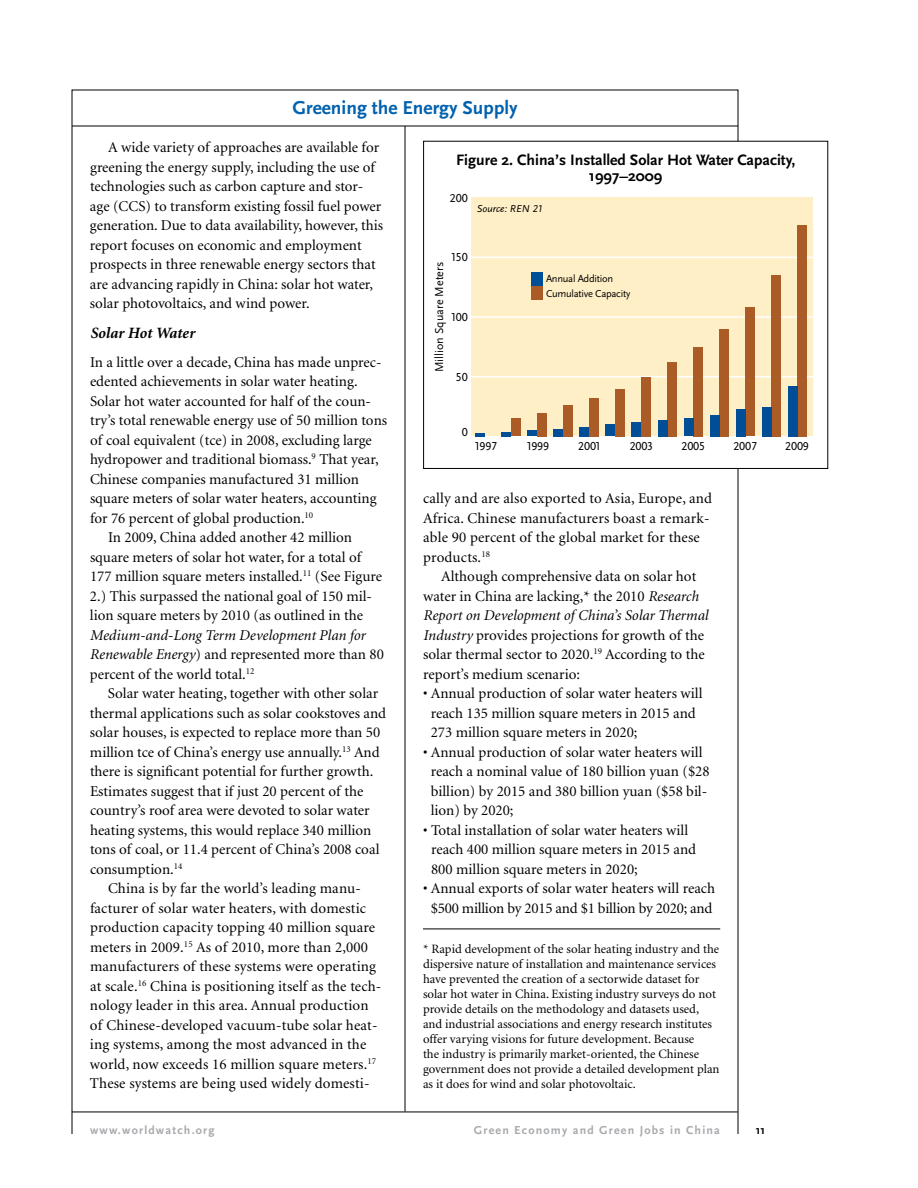
<style>
.page{position:relative;width:918px;height:1188px;background:#fff}
.page>*{position:absolute;margin:0;border:0;box-sizing:border-box;transform-origin:0 0}
.t1{font:700 19.5px "Scala Sans";color:#0061af}
.t2{font:700 15.75px/16.5px "Scala Sans";color:#000;text-align:center}
.t3{font:italic 700 15.75px "Minion";color:#000}
.t4{font:15px/19.5px "Minion";color:#000}
.t5{font:italic 15px/19.5px "Minion";color:#000}
.t6{font:12.75px/15px "Minion";color:#000}
.t7{font:700 12px "Scala Sans";letter-spacing:.1em;color:#a7a9ac}
.t8{font:12px "Scala Sans Caps";letter-spacing:-.01em;color:#000}
.t9{font:12px "Scala Sans";color:#000}
.t10{font:700 12px "Scala Sans";color:#000}
.t11{font:10.5px/15px "Scala Sans";letter-spacing:-.025em;color:#000}
.t12{font:italic 10.5px "Scala Sans";color:#000}
.s1{font-style:normal}
.s2{font-family:"Scala Sans Caps"}
.s3{font-style:italic}
</style>
<div class="page">
<hr style="left:72px;top:126px;width:666px;height:1px;background:#000">
<hr style="left:405px;top:126px;width:1px;height:985px;background:#000">
<hr style="left:72px;top:1112px;width:666px;height:1px;background:#000">
<hr style="left:423px;top:929px;width:297px;height:1px;background:#000">
<div style="left:471px;top:198px;width:341px;height:238px;background:#ffefc6"></div>
<hr style="left:470px;top:376px;width:349px;height:1px;background:#fff">
<hr style="left:470px;top:316px;width:349px;height:2px;background:#fff">
<hr style="left:470px;top:257px;width:349px;height:1px;background:#fff">
<div style="left:511px;top:419px;width:9px;height:17px;background:#aa5b26"></div>
<div style="left:537px;top:413px;width:9px;height:23px;background:#aa5b26"></div>
<div style="left:563px;top:405px;width:9px;height:31px;background:#aa5b26"></div>
<div style="left:589px;top:398px;width:9px;height:38px;background:#aa5b26"></div>
<div style="left:615px;top:389px;width:9px;height:47px;background:#aa5b26"></div>
<div style="left:641px;top:377px;width:9px;height:59px;background:#aa5b26"></div>
<div style="left:667px;top:362px;width:9px;height:74px;background:#aa5b26"></div>
<div style="left:693px;top:347px;width:10px;height:89px;background:#aa5b26"></div>
<div style="left:719px;top:329px;width:10px;height:107px;background:#aa5b26"></div>
<div style="left:745px;top:308px;width:10px;height:128px;background:#aa5b26"></div>
<div style="left:771px;top:275px;width:10px;height:161px;background:#aa5b26"></div>
<div style="left:797px;top:225px;width:10px;height:211px;background:#aa5b26"></div>
<svg style="left:476px;top:433px;width:9px;height:3px"></svg>
<svg style="left:502px;top:432px;width:9px;height:4px"></svg>
<div style="left:528px;top:430px;width:9px;height:6px;background:#004e96"></div>
<div style="left:554px;top:429px;width:9px;height:7px;background:#004e96"></div>
<div style="left:580px;top:427px;width:9px;height:9px;background:#004e96"></div>
<div style="left:606px;top:425px;width:9px;height:11px;background:#004e96"></div>
<div style="left:632px;top:422px;width:9px;height:14px;background:#004e96"></div>
<div style="left:658px;top:420px;width:9px;height:16px;background:#004e96"></div>
<div style="left:684px;top:419px;width:9px;height:17px;background:#004e96"></div>
<div style="left:710px;top:415px;width:9px;height:21px;background:#004e96"></div>
<div style="left:736px;top:409px;width:9px;height:27px;background:#004e96"></div>
<div style="left:762px;top:407px;width:9px;height:29px;background:#004e96"></div>
<div style="left:788px;top:386px;width:9px;height:50px;background:#004e96"></div>
<div style="left:531px;top:272px;width:12px;height:14px;background:#004e96"></div>
<div style="left:531px;top:286px;width:12px;height:13px;background:#aa5b26"></div>
<div style="left:423px;top:141px;width:405px;height:328px;border:1px solid #000"></div>
<h1 class="t1" style="left:292px;top:97px;width:227px">Greening the Energy Supply</h1>
<p class="t4" style="left:90px;top:138px;width:295px;text-indent:18px">A wide variety of approaches are available for greening the energy supply, including the use of technologies such as carbon capture and stor&shy;age (CCS) to transform existing fossil fuel power generation. Due to data availability, however, this report focuses on economic and employment prospects in three renewable energy sectors that are advancing rapidly in China: solar hot water, solar photovoltaics, and wind power.</p>
<p class="t3" style="left:90px;top:325px;width:106px">Solar Hot Water</p>
<p class="t4" style="left:90px;top:353px;width:293px">In a little over a decade, China has made unprec-</p>
<p class="t4" style="left:90px;top:372px;width:269px">edented achievements in solar water heating.</p>
<p class="t4" style="left:90px;top:392px;width:283px">Solar hot water accounted for half of the coun-</p>
<p class="t4" style="left:90px;top:411px;width:299px">try’s total renewable energy use of 50 million tons</p>
<p class="t4" style="left:90px;top:431px;width:283px">of coal equivalent (tce) in 2008, excluding large</p>
<p class="t4" style="left:90px;top:450px;width:290px">hydropower and traditional biomass.<sup>9</sup> That year,</p>
<p class="t4" style="left:90px;top:470px;width:271px">Chinese companies manufactured 31 million</p>
<p class="t4" style="left:90px;top:489px;width:288px">square meters of solar water heaters, accounting</p>
<p class="t4" style="left:90px;top:509px;width:225px">for 76 percent of global production.<sup>10</sup></p>
<p class="t4" style="left:108px;top:528px;width:246px">In 2009, China added another 42 million</p>
<p class="t4" style="left:90px;top:548px;width:273px">square meters of solar hot water, for a total of</p>
<p class="t4" style="left:90px;top:567px;width:294px">177 million square meters installed.<sup>11</sup> (See Figure</p>
<p class="t4" style="left:90px;top:587px;width:284px">2.) This surpassed the national goal of 150 mil-</p>
<p class="t4" style="left:90px;top:606px;width:274px">lion square meters by 2010 (as outlined in the</p>
<p class="t5" style="left:90px;top:626px;width:295px">Medium-and-Long Term Development Plan for<br>Renewable Energy<span class="s1">) and represented more than 80 percent of the world total.</span><sup>12</sup></p>
<p class="t4" style="left:108px;top:684px;width:272px">Solar water heating, together with other solar</p>
<p class="t4" style="left:90px;top:704px;width:298px">thermal applications such as solar cookstoves and</p>
<p class="t4" style="left:90px;top:723px;width:292px">solar houses, is expected to replace more than 50</p>
<p class="t4" style="left:90px;top:743px;width:291px">million tce of China’s energy use annually.<sup>13</sup> And</p>
<p class="t4" style="left:90px;top:762px;width:285px">there is significant potential for further growth.</p>
<p class="t4" style="left:90px;top:782px;width:275px">Estimates suggest that if just 20 percent of the</p>
<p class="t4" style="left:90px;top:801px;width:281px">country’s roof area were devoted to solar water</p>
<p class="t4" style="left:90px;top:821px;width:283px">heating systems, this would replace 340 million</p>
<p class="t4" style="left:90px;top:840px;width:291px">tons of coal, or 11.4 percent of China’s 2008 coal</p>
<p class="t4" style="left:90px;top:860px;width:94px">consumption.<sup>14</sup></p>
<p class="t4" style="left:108px;top:879px;width:254px">China is by far the world’s leading manu-</p>
<p class="t4" style="left:90px;top:899px;width:278px">facturer of solar water heaters, with domestic</p>
<p class="t4" style="left:90px;top:918px;width:287px">production capacity topping 40 million square</p>
<p class="t4" style="left:90px;top:938px;width:280px">meters in 2009.<sup>15</sup> As of 2010, more than 2,000</p>
<p class="t4" style="left:90px;top:957px;width:287px">manufacturers of these systems were operating</p>
<p class="t4" style="left:90px;top:977px;width:293px">at scale.<sup>16</sup> China is positioning itself as the tech-</p>
<p class="t4" style="left:90px;top:996px;width:280px">nology leader in this area. Annual production</p>
<p class="t4" style="left:90px;top:1016px;width:289px">of Chinese-developed vacuum-tube solar heat-</p>
<p class="t4" style="left:90px;top:1035px;width:278px">ing systems, among the most advanced in the</p>
<p class="t4" style="left:90px;top:1055px;width:288px">world, now exceeds 16 million square meters.<sup>17</sup></p>
<p class="t4" style="left:90px;top:1074px;width:281px">These systems are being used widely domesti-</p>
<p class="t2" style="left:456px;top:152px;width:341px">Figure 2. China’s Installed Solar Hot Water Capacity,<br>1997–2009</p>
<p class="t8" style="left:450px;top:191px;width:19px">200</p>
<p class="t12" style="left:477px;top:203px;width:68px">Source: REN <span class="s2">21</span></p>
<p class="t8" style="left:451px;top:251px;width:19px">150</p>
<p class="t9" style="left:433px;top:372px;width:112px;rotate:-90deg">Million Square Meters</p>
<p class="t11" style="left:546px;top:272px;width:86px">Annual Addition<br>Cumulative Capacity</p>
<p class="t8" style="left:451px;top:311px;width:19px">100</p>
<p class="t8" style="left:456px;top:370px;width:13px">50</p>
<p class="t8" style="left:462px;top:426px;width:7px">0</p>
<p class="t8" style="left:475px;top:439px;width:24px">1997</p>
<p class="t8" style="left:526px;top:439px;width:24px">1999</p>
<p class="t8" style="left:578px;top:439px;width:24px">2001</p>
<p class="t8" style="left:630px;top:439px;width:25px">2003</p>
<p class="t8" style="left:682px;top:439px;width:25px">2005</p>
<p class="t8" style="left:733px;top:439px;width:25px">2007</p>
<p class="t8" style="left:785px;top:439px;width:25px">2009</p>
<p class="t4" style="left:423px;top:489px;width:291px">cally and are also exported to Asia, Europe, and Africa. Chinese manufacturers boast a remark&shy;able 90 percent of the global market for these products.<sup>18</sup></p>
<p class="t4" style="left:423px;top:567px;width:286px;text-indent:18px">Although comprehensive data on solar hot water in China are lacking,* the 2010 <span class="s3">Research Report on Development of China’s Solar Thermal Industry</span> provides projections for growth of the solar thermal sector to 2020.<sup>19</sup> According to the report’s medium scenario:</p>
<p class="t4" style="left:431px;top:684px;width:273px;text-indent:-8px">• Annual production of solar water heaters will reach 135 million square meters in 2015 and<br>273 million square meters in 2020;</p>
<p class="t4" style="left:431px;top:743px;width:280px;text-indent:-8px">• Annual production of solar water heaters will reach a nominal value of 180 billion yuan ($28 billion) by 2015 and 380 billion yuan ($58 bil&shy;lion) by 2020;</p>
<p class="t4" style="left:431px;top:821px;width:267px;text-indent:-8px">• Total installation of solar water heaters will reach 400 million square meters in 2015 and<br>800 million square meters in 2020;</p>
<p class="t4" style="left:423px;top:879px;width:293px;text-align:center">• Annual exports of solar water heaters will reach $500 million by 2015 and $1 billion by 2020; and</p>
<p class="t6" style="left:423px;top:942px;width:298px">* Rapid development of the solar heating industry and the dispersive nature of installation and maintenance services have prevented the creation of a sectorwide dataset for solar hot water in China. Existing industry surveys do not provide details on the methodology and datasets used, and industrial associations and energy research institutes offer varying visions for future development. Because<br>the industry is primarily market-oriented, the Chinese government does not provide a detailed development plan as it does for wind and solar photovoltaic.</p>
<p class="t7" style="left:90px;top:1124px;width:126px">www.worldwatch.org</p>
<p class="t7" style="left:474px;top:1124px;width:248px">Green Economy and Green Jobs in China</p>
<p class="t10" style="left:756px;top:1124px;width:11px">11</p>
</div>
